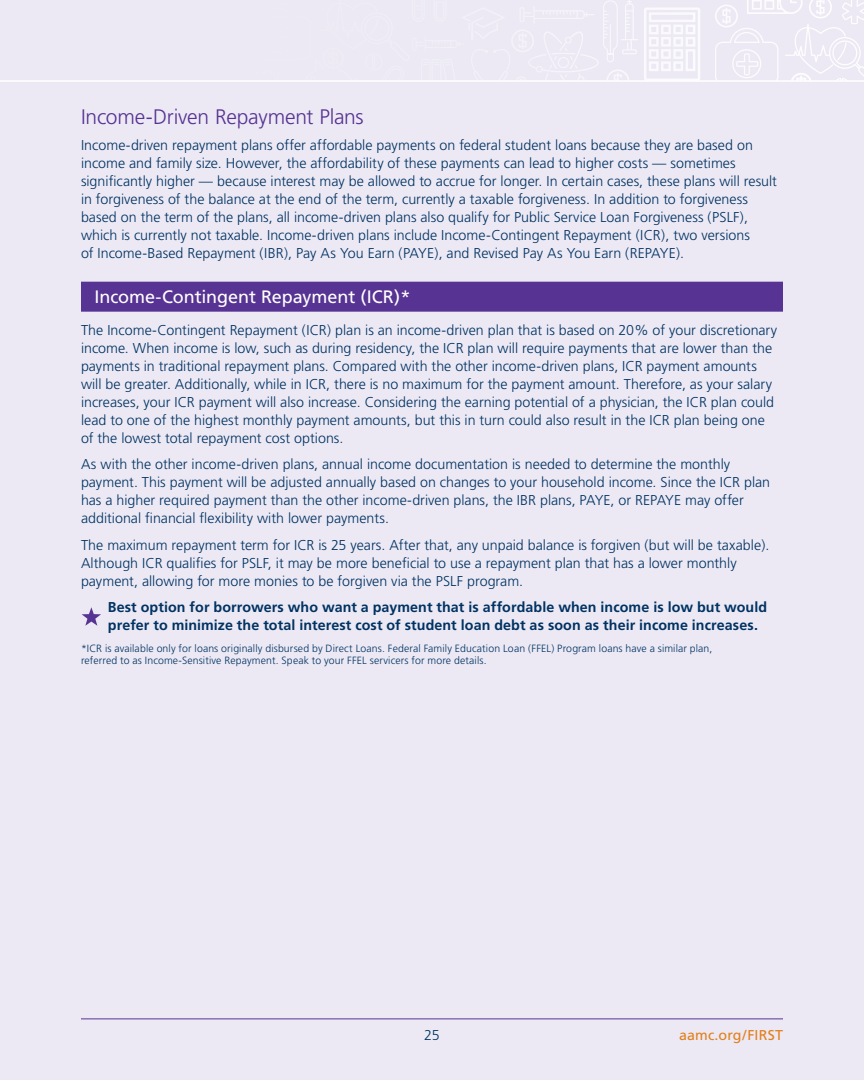
<style>
.page{position:relative;width:864px;height:1080px;background:#ece9f4}
.page>*{position:absolute;margin:0;border:0;box-sizing:border-box;transform-origin:0 0}
.t1{font:300 21px "Frutiger";letter-spacing:-.01em;color:#573393}
.H3_Repayment_Plans_I{font:18px "Frutiger";letter-spacing:-.005em;color:#fff}
.Body{font:300 14.25px/18px "Frutiger";color:#003262}
.Body-2{font:700 14.25px/18px "Frutiger";letter-spacing:.005em;color:#003262}
.t2{font:14.25px "Frutiger";letter-spacing:.01em;color:#e37f1c}
.CO2_header{font:300 10.5px/12.6px "Frutiger";letter-spacing:.01em;color:#003262}
</style>
<div class="page">
<hr style="left:0;top:80px;width:864px;height:2px;background:#fff">
<hr style="left:81px;top:1018px;width:702px;height:1px;background:#573393">
<svg style="left:644px;top:8px;width:56px;height:72px"></svg>
<svg style="left:715px;top:0;width:149px;height:80px"></svg>
<svg style="left:551px;top:0;width:87px;height:80px"></svg>
<div style="left:81px;top:282px;width:702px;height:30px;background:#573393"></div>
<svg style="left:82px;top:607px;width:19px;height:19px"></svg>
<h2 class="t1" style="left:81px;top:105px;width:284px">Income-Driven Repayment Plans</h2>
<p class="Body" style="left:81px;top:137px;width:697px">Income-driven repayment plans offer affordable payments on federal student loans because they are based on income and family size. However, the affordability of these payments can lead to higher costs — sometimes significantly higher — because interest may be allowed to accrue for longer. In certain cases, these plans will result in forgiveness of the balance at the end of the term, currently a taxable forgiveness. In addition to forgiveness based on the term of the plans, all income-driven plans also qualify for Public Service Loan Forgiveness (PSLF), which is currently not taxable. Income-driven plans include Income-Contingent Repayment (ICR), two versions<br>of Income-Based Repayment (IBR), Pay As You Earn (PAYE), and Revised Pay As You Earn (REPAYE).</p>
<p class="H3_Repayment_Plans_I" style="left:94px;top:286px;width:317px">Income-Contingent Repayment (ICR)*</p>
<p class="Body" style="left:81px;top:321px;width:698px">The Income-Contingent Repayment (ICR) plan is an income-driven plan that is based on 20% of your discretionary income. When income is low, such as during residency, the ICR plan will require payments that are lower than the payments in traditional repayment plans. Compared with the other income-driven plans, ICR payment amounts will be greater. Additionally, while in ICR, there is no maximum for the payment amount. Therefore, as your salary increases, your ICR payment will also increase. Considering the earning potential of a physician, the ICR plan could lead to one of the highest monthly payment amounts, but this in turn could also result in the ICR plan being one of the lowest total repayment cost options.</p>
<p class="Body" style="left:81px;top:455px;width:691px">As with the other income-driven plans, annual income documentation is needed to determine the monthly payment. This payment will be adjusted annually based on changes to your household income. Since the ICR plan has a higher required payment than the other income-driven plans, the IBR plans, PAYE, or REPAYE may offer additional financial flexibility with lower payments.</p>
<p class="Body" style="left:81px;top:536px;width:690px">The maximum repayment term for ICR is 25 years. After that, any unpaid balance is forgiven (but will be taxable).<br>Although ICR qualifies for PSLF, it may be more beneficial to use a repayment plan that has a lower monthly payment, allowing for more monies to be forgiven via the PSLF program.</p>
<p class="Body-2" style="left:108px;top:599px;width:661px">Best option for borrowers who want a payment that is affordable when income is low but would prefer to minimize the total interest cost of student loan debt as soon as their income increases.</p>
<p class="CO2_header" style="left:81px;top:642px;width:633px">*ICR is available only for loans originally disbursed by Direct Loans. Federal Family Education Loan (FFEL) Program loans have a similar plan, referred to as Income-Sensitive Repayment. Speak to your FFEL servicers for more details.</p>
<p class="Body" style="left:424px;top:1026px;width:17px">25</p>
<p class="t2" style="left:679px;top:1026px;width:105px">aamc.org/FIRST</p>
</div>
